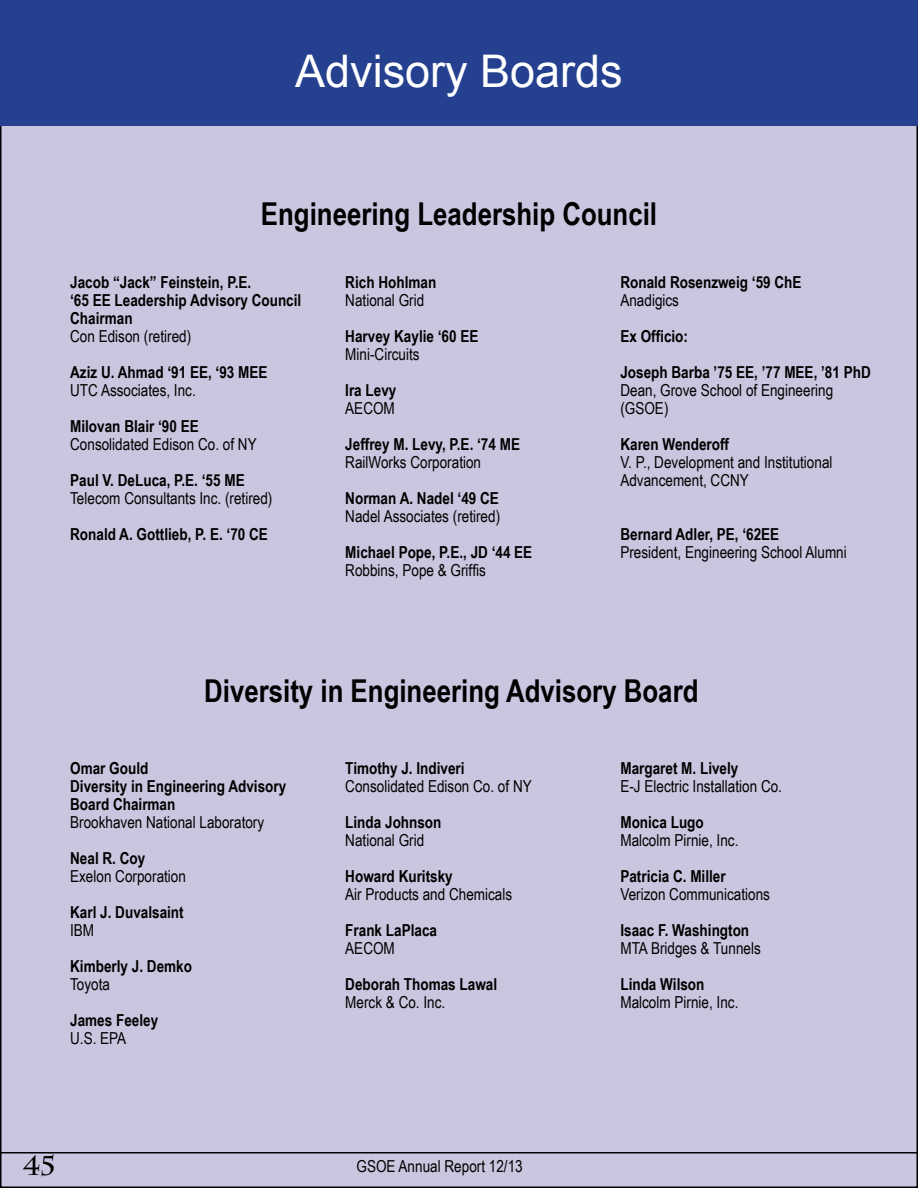
<style>
.page{position:relative;width:918px;height:1188px;background:#fff}
.page>*{position:absolute;margin:0;border:0;box-sizing:border-box;transform-origin:0 0}
.t1{font:45px "Arial";color:#fff}
.t2{font:700 31.5px "Arial Narrow";color:#000}
.t3{font:700 27px "Charlemagne Std";color:#000}
.t4{font:16.5px/18px "Arial Narrow";color:#000}
.t5{font:700 16.5px/18px "Arial Narrow";color:#000}
.s1{font-weight:400}
.s2{font-weight:700}
</style>
<div class="page">
<div style="left:1px;top:1px;width:916px;height:1186px;background:#c8c7df"></div>
<hr style="left:0;top:1152px;width:918px;height:2px;background:#000">
<div style="left:0;top:0;width:918px;height:126px;background:#25408f"></div>
<p class="t1" style="left:295px;top:41px;width:329px">Advisory Boards</p>
<p class="t2" style="left:261px;top:190px;width:398px">Engineering Leadership Council</p>
<p class="t5" style="left:70px;top:272px;width:233px">Jacob “Jack” Feinstein, P.E.<br>‘65 EE Leadership Advisory Council<br>Chairman<br><span class="s1">Con Edison (retired)</span></p>
<p class="t5" style="left:70px;top:362px;width:199px">Aziz U. Ahmad ‘91 EE, ‘93 MEE<br><span class="s1">UTC Associates, Inc.</span></p>
<p class="t4" style="left:70px;top:417px;width:188px"><span class="s2">Milovan Blair ‘90 EE<br></span>Consolidated Edison Co. of NY</p>
<p class="t4" style="left:70px;top:471px;width:204px"><span class="s2">Paul V. DeLuca, P.E. ‘55 ME<br></span>Telecom Consultants Inc. (retired)</p>
<p class="t5" style="left:70px;top:524px;width:199px">Ronald A. Gottlieb, P. E. ‘70 CE</p>
<p class="t4" style="left:345px;top:273px;width:92px"><span class="s2">Rich Hohlman<br></span>National Grid</p>
<p class="t5" style="left:345px;top:326px;width:135px">Harvey Kaylie ‘60 EE<br><span class="s1">Mini-Circuits</span></p>
<p class="t5" style="left:345px;top:380px;width:53px">Ira Levy<br><span class="s1">AECOM</span></p>
<p class="t5" style="left:345px;top:434px;width:176px">Jeffrey M. Levy, P.E. ‘74 ME<br><span class="s1">RailWorks Corporation</span></p>
<p class="t4" style="left:345px;top:489px;width:156px"><span class="s2">Norman A. Nadel ‘49 CE<br></span>Nadel Associates (retired)</p>
<p class="t5" style="left:345px;top:542px;width:189px">Michael Pope, P.E., JD ‘44 EE<br><span class="s1">Robbins, Pope &amp; Griffis</span></p>
<p class="t5" style="left:620px;top:272px;width:183px">Ronald Rosenzweig ‘59 ChE<br><span class="s1">Anadigics</span></p>
<p class="t5" style="left:620px;top:317px;width:252px;line-height:36px">Ex Officio:<br>Joseph Barba ’75 EE, ’77 MEE, ’81 PhD</p>
<p class="t4" style="left:620px;top:381px;width:214px">Dean, Grove School of Engineering (GSOE)</p>
<p class="t4" style="left:620px;top:435px;width:214px"><span class="s2">Karen Wenderoff<br></span>V. P., Development and Institutional<br>Advancement, CCNY</p>
<p class="t4" style="left:620px;top:525px;width:228px"><span class="s2">Bernard Adler, PE, ‘62EE<br></span>President, Engineering School Alumni</p>
<p class="t2" style="left:204px;top:667px;width:496px">Diversity in Engineering Advisory Board</p>
<p class="t5" style="left:70px;top:758px;width:218px">Omar Gould<br>Diversity in Engineering Advisory<br>Board Chairman<br><span class="s1">Brookhaven National Laboratory</span></p>
<p class="t4" style="left:70px;top:849px;width:117px"><span class="s2">Neal R. Coy<br></span>Exelon Corporation</p>
<p class="t5" style="left:70px;top:902px;width:115px">Karl J. Duvalsaint<br><span class="s1">IBM</span></p>
<p class="t5" style="left:70px;top:956px;width:123px">Kimberly J. Demko<br><span class="s1">Toyota</span></p>
<p class="t5" style="left:70px;top:1010px;width:90px">James Feeley<br><span class="s1">U.S. EPA</span></p>
<p class="t4" style="left:345px;top:759px;width:188px"><span class="s2">Timothy J. Indiveri<br></span>Consolidated Edison Co. of NY</p>
<p class="t5" style="left:345px;top:812px;width:98px">Linda Johnson<br><span class="s1">National Grid</span></p>
<p class="t4" style="left:345px;top:867px;width:168px"><span class="s2">Howard Kuritsky<br></span>Air Products and Chemicals</p>
<p class="t5" style="left:345px;top:920px;width:93px">Frank LaPlaca<br><span class="s1">AECOM</span></p>
<p class="t5" style="left:345px;top:974px;width:153px">Deborah Thomas Lawal<br><span class="s1">Merck &amp; Co. Inc.</span></p>
<p class="t3" style="left:23px;top:1150px;width:34px">45</p>
<p class="t4" style="left:357px;top:1157px;width:168px">GSOE Annual Report 12/13</p>
<p class="t4" style="left:620px;top:759px;width:163px"><span class="s2">Margaret M. Lively<br></span>E-J Electric Installation Co.</p>
<p class="t4" style="left:620px;top:813px;width:120px"><span class="s2">Monica Lugo<br></span>Malcolm Pirnie, Inc.</p>
<p class="t4" style="left:620px;top:867px;width:151px"><span class="s2">Patricia C. Miller<br></span>Verizon Communications</p>
<p class="t4" style="left:620px;top:921px;width:142px"><span class="s2">Isaac F. Washington<br></span>MTA Bridges &amp; Tunnels</p>
<p class="t4" style="left:620px;top:975px;width:120px"><span class="s2">Linda Wilson<br></span>Malcolm Pirnie, Inc.</p>
</div>
